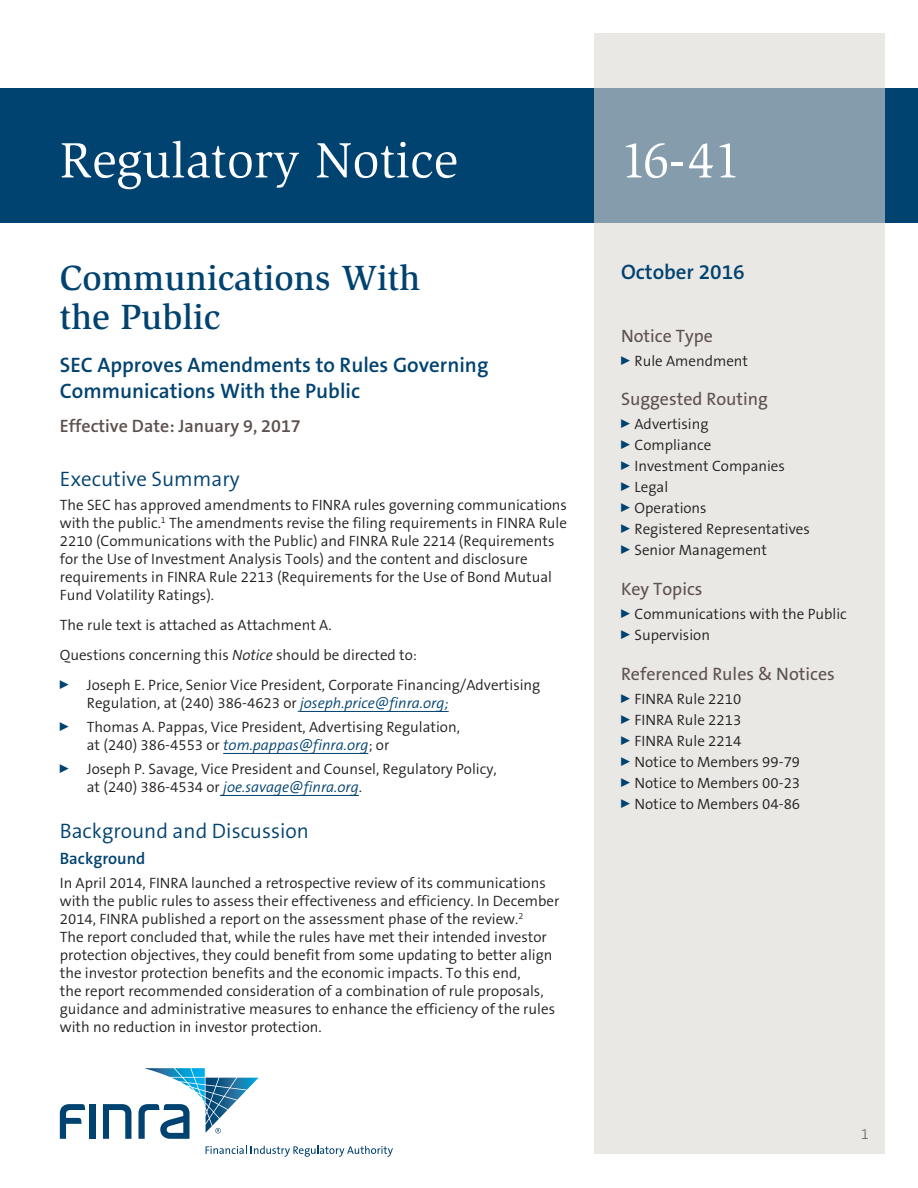
<style>
.page{position:relative;width:918px;height:1188px;background:#fff}
.page>*{position:absolute;margin:0;border:0;box-sizing:border-box;transform-origin:0 0}
.t1{font:51px "Slimbach LT";color:#fff}
.t2{font:500 36px/39px "Slimbach LT";color:#004270}
.t3{font:600 21px/25.2px "The Sans B6";color:#004270}
.t4{font:300 21px "The Sans B4";color:#004270}
.t5{font:18px "The Sans B5 Plain";color:#5d514e}
.t6{font:600 18px "The Sans B6";color:#5d514e}
.t7{font:600 16.5px "The Sans B6";color:#004270}
.t8{font:300 15px/18px "The Sans B4";color:#231f20}
.t9{font:italic 300 15px "The Sans B4";color:#004270}
.t10{font:200 15px "The Sans B2";color:#5d514e}
.s1{font-style:italic}
.s2{font-style:italic;color:#004270}
.s3{font-style:normal;color:#231f20}
</style>
<div class="page">
<div style="left:0;top:88px;width:918px;height:135px;background:#004270"></div>
<svg style="left:594px;top:34px;width:290px;height:1120px;background:#dddede"></svg>
<hr style="left:300px;top:711px;width:149px;height:1px;background:#004270">
<hr style="left:223px;top:753px;width:145px;height:1px;background:#004270">
<hr style="left:220px;top:795px;width:139px;height:1px;background:#004270">
<div style="left:90px;top:1104px;width:6px;height:35px;background:#004270"></div>
<svg style="left:103px;top:1104px;width:28px;height:35px"></svg>
<svg style="left:60px;top:1104px;width:25px;height:35px"></svg>
<svg style="left:206px;top:1146px;width:187px;height:11px"></svg>
<svg style="left:138px;top:1068px;width:121px;height:71px"></svg>
<h1 class="t1" style="left:60px;top:131px;width:400px">Regulatory Notice</h1>
<h1 class="t1" style="left:621px;top:131px;width:122px">16-41</h1>
<h2 class="t2" style="left:60px;top:258px;width:362px">Communications With the Public</h2>
<h3 class="t3" style="left:60px;top:353px;width:430px">SEC Approves Amendments to Rules Governing<br>Communications With the Public</h3>
<p class="t6" style="left:60px;top:416px;width:243px">Effective Date: January 9, 2017</p>
<h3 class="t4" style="left:60px;top:468px;width:181px">Executive Summary</h3>
<p class="t8" style="left:60px;top:497px;width:509px">The SEC has approved amendments to FINRA rules governing communications with the public.<sup>1</sup> The amendments revise the filing requirements in FINRA Rule 2210 (Communications with the Public) and FINRA Rule 2214 (Requirements for the Use of Investment Analysis Tools) and the content and disclosure requirements in FINRA Rule 2213 (Requirements for the Use of Bond Mutual Fund Volatility Ratings).</p>
<p class="t8" style="left:60px;top:611px;width:482px;line-height:30px">The rule text is attached as Attachment A.<br>Questions concerning this <span class="s1">Notice</span> should be directed to:<br><sup>0</sup> Joseph E. Price, Senior Vice President, Corporate Financing/Advertising</p>
<p class="t8" style="left:60px;top:692px;width:402px;line-height:24px;text-indent:27px">Regulation, at (240) 386-4623 or <span class="s2">joseph.price@finra.org;<br></span><sup>0</sup> Thomas A. Pappas, Vice President, Advertising Regulation,</p>
<p class="t8" style="left:60px;top:734px;width:438px;line-height:24px;text-indent:27px">at (240) 386-4553 or <span class="s2">tom.pappas@finra.org</span>; or<br><sup>0</sup> Joseph P. Savage, Vice President and Counsel, Regulatory Policy,</p>
<p class="t9" style="left:87px;top:779px;width:277px"><span class="s3">at (240) 386-4534 or</span> joe.savage@finra.org<span class="s3">.</span></p>
<h3 class="t4" style="left:60px;top:820px;width:251px">Background and Discussion</h3>
<p class="t7" style="left:60px;top:850px;width:87px">Background</p>
<p class="t8" style="left:60px;top:875px;width:501px">In April 2014, FINRA launched a retrospective review of its communications with the public rules to assess their effectiveness and efficiency. In December 2014, FINRA published a report on the assessment phase of the review.<sup>2<br></sup>The report concluded that, while the rules have met their intended investor protection objectives, they could benefit from some updating to better align the investor protection benefits and the economic impacts. To this end,<br>the report recommended consideration of a combination of rule proposals, guidance and administrative measures to enhance the efficiency of the rules with no reduction in investor protection.</p>
<h3 class="t3" style="left:621px;top:260px;width:125px">October 2016</h3>
<p class="t5" style="left:621px;top:326px;width:93px">Notice Type</p>
<p class="t8" style="left:621px;top:352px;width:129px"><sup>0</sup> Rule Amendment</p>
<p class="t5" style="left:621px;top:390px;width:149px">Suggested Routing</p>
<p class="t8" style="left:621px;top:414px;width:190px;line-height:21px"><sup>0</sup> Advertising<br><sup>0</sup> Compliance<br><sup>0</sup> Investment Companies<br><sup>0</sup> Legal<br><sup>0</sup> Operations<br><sup>0</sup> Registered Representatives<br><sup>0</sup> Senior Management</p>
<p class="t5" style="left:621px;top:579px;width:83px">Key Topics</p>
<p class="t8" style="left:621px;top:604px;width:227px;line-height:21px"><sup>0</sup> Communications with the Public<br><sup>0</sup> Supervision</p>
<p class="t5" style="left:621px;top:664px;width:215px">Referenced Rules &amp; Notices</p>
<p class="t8" style="left:621px;top:689px;width:181px;line-height:21px"><sup>0</sup> FINRA Rule 2210<br><sup>0</sup> FINRA Rule 2213<br><sup>0</sup> FINRA Rule 2214<br><sup>0</sup> Notice to Members 99-79<br><sup>0</sup> Notice to Members 00-23<br><sup>0</sup> Notice to Members 04-86</p>
<p class="t10" style="left:861px;top:1126px;width:10px">1</p>
</div>
